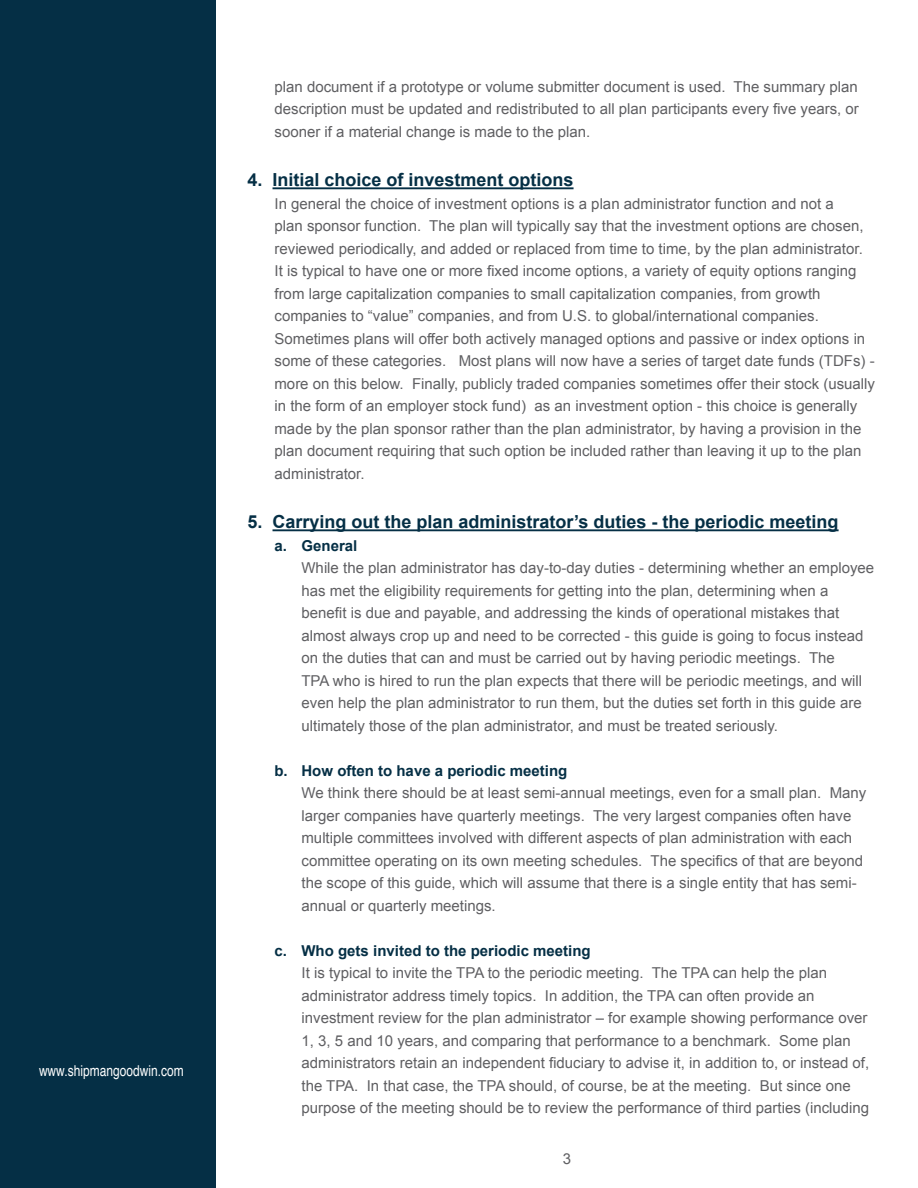
<style>
.page{position:relative;width:918px;height:1188px;background:#fff}
.page>*{position:absolute;margin:0;border:0;box-sizing:border-box;transform-origin:0 0}
.t1{font:700 18px "Arial";color:#052f45}
.t2{font:15px/22.5px "Arial";color:#5f5f62}
.t3{font:700 15px "Arial";color:#052f45}
.t4{font:15px "Helvetica";color:#fff;scale:.8 1}
</style>
<div class="page">
<div style="left:0;top:0;width:216px;height:1188px;background:#052f45"></div>
<hr style="left:273px;top:187px;width:301px;height:2px;background:#052f45">
<hr style="left:273px;top:529px;width:566px;height:2px;background:#052f45">
<p class="t4" style="left:39px;top:1059px;width:182px">www.shipmangoodwin.com</p>
<p class="t2" style="left:274px;top:76px;width:586px;text-align:justify">plan document if a prototype or volume submitter document is used. The summary plan description must be updated and redistributed to all plan participants every five years, or sooner if a material change is made to the plan.</p>
<p class="t1" style="left:248px;top:168px;width:328px">4. Initial choice of investment options</p>
<p class="t2" style="left:274px;top:193px;width:602px">In general the choice of investment options is a plan administrator function and not a<br>plan sponsor function. The plan will typically say that the investment options are chosen, reviewed periodically, and added or replaced from time to time, by the plan administrator.<br>It is typical to have one or more fixed income options, a variety of equity options ranging from large capitalization companies to small capitalization companies, from growth companies to “value” companies, and from U.S. to global/international companies.<br>Sometimes plans will offer both actively managed options and passive or index options in some of these categories. Most plans will now have a series of target date funds (TDFs) - more on this below. Finally, publicly traded companies sometimes offer their stock (usually in the form of an employer stock fund) as an investment option - this choice is generally made by the plan sponsor rather than the plan administrator, by having a provision in the plan document requiring that such option be included rather than leaving it up to the plan administrator.</p>
<p class="t1" style="left:248px;top:510px;width:593px">5. Carrying out the plan administrator’s duties - the periodic meeting</p>
<p class="t3" style="left:274px;top:536px;width:84px">a. General</p>
<p class="t2" style="left:302px;top:557px;width:574px">While the plan administrator has day-to-day duties - determining whether an employee has met the eligibility requirements for getting into the plan, determining when a benefit is due and payable, and addressing the kinds of operational mistakes that almost always crop up and need to be corrected - this guide is going to focus instead on the duties that can and must be carried out by having periodic meetings. The<br>TPA who is hired to run the plan expects that there will be periodic meetings, and will even help the plan administrator to run them, but the duties set forth in this guide are ultimately those of the plan administrator, and must be treated seriously.</p>
<p class="t3" style="left:274px;top:761px;width:294px">b. How often to have a periodic meeting</p>
<p class="t2" style="left:302px;top:782px;width:566px">We think there should be at least semi-annual meetings, even for a small plan. Many larger companies have quarterly meetings. The very largest companies often have multiple committees involved with different aspects of plan administration with each committee operating on its own meeting schedules. The specifics of that are beyond the scope of this guide, which will assume that there is a single entity that has semi&shy;annual or quarterly meetings.</p>
<p class="t3" style="left:274px;top:941px;width:318px">c. Who gets invited to the periodic meeting</p>
<p class="t2" style="left:302px;top:962px;width:569px">It is typical to invite the TPA to the periodic meeting. The TPA can help the plan administrator address timely topics. In addition, the TPA can often provide an investment review for the plan administrator – for example showing performance over 1, 3, 5 and 10 years, and comparing that performance to a benchmark. Some plan administrators retain an independent fiduciary to advise it, in addition to, or instead of, the TPA. In that case, the TPA should, of course, be at the meeting. But since one purpose of the meeting should be to review the performance of third parties (including</p>
<p class="t2" style="left:563px;top:1148px;width:10px">3</p>
</div>
